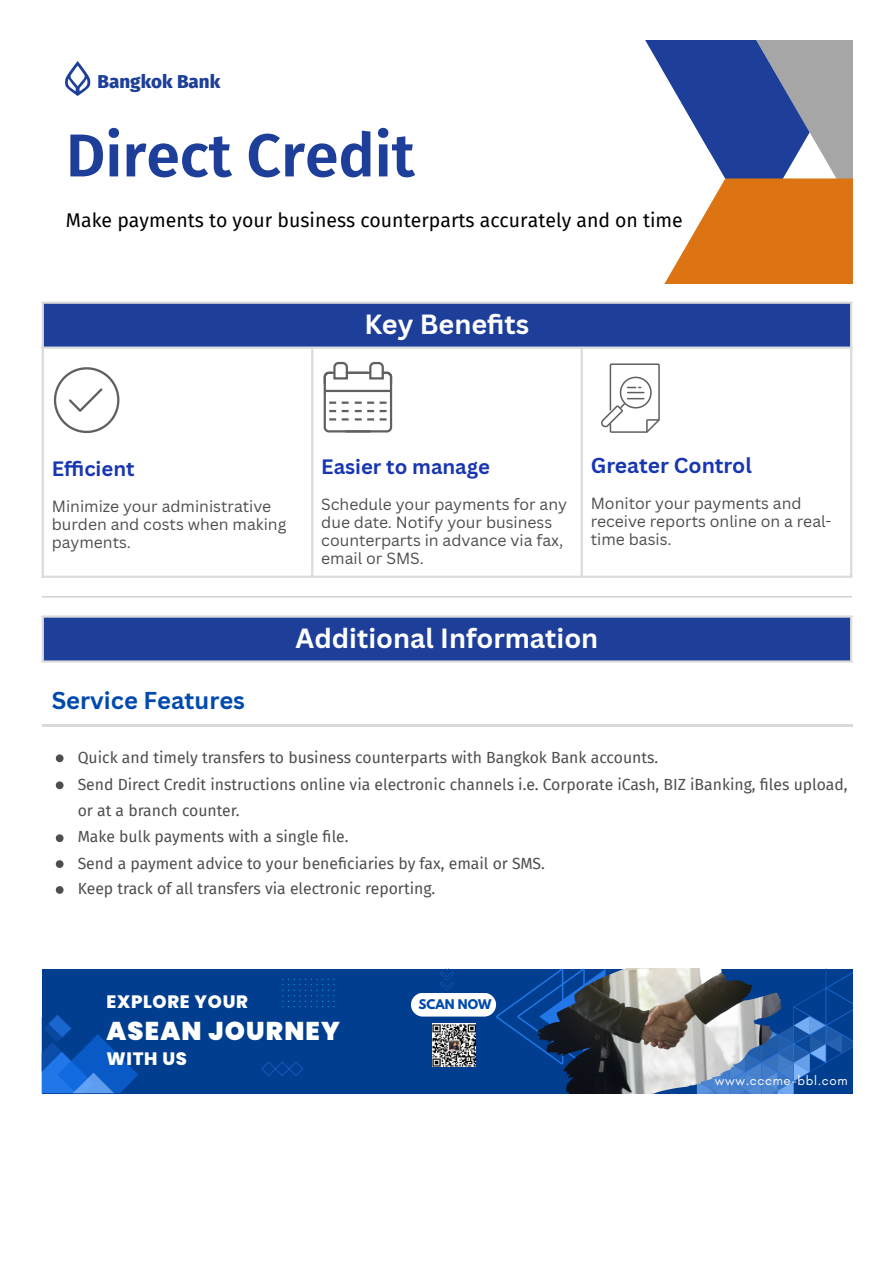
<style>
.page{position:relative;width:894px;height:1263px;background:#fff}
.page>*{position:absolute;margin:0;border:0;box-sizing:border-box;transform-origin:0 0}
.t1{font:600 60.45px "Fira Sans";color:#1e3f99}
.t2{font:700 27px "Canva Sans";color:#fff}
.t3{font:900 25.65px "Poppins";letter-spacing:.045em;color:#fff}
.t4{font:700 23.7px "Canva Sans";color:#004aad}
.t5{font:700 21px "Canva Sans";color:#1836b2}
.t6{font:700 20.25px "Canva Sans";color:#1836b2}
.t7{font:19.5px "Fira Sans";color:#000}
.t8{font:800 18.75px "Fira Sans";color:#1e3f99}
.t9{font:800 18px "Poppins";letter-spacing:.04em;color:#fff}
.t10{font:15.75px/26px "Fira Sans";color:#4e4e4e}
.t11{font:15.75px/18px "Canva Sans";color:#4e4e4e}
.t12{font:13.35px "Glacial Indifference";letter-spacing:.05em;color:#fff}
.t13{font:700 11.85px "League Spartan";color:#004aad}
</style>
<div class="page">
<svg style="left:645px;top:40px;width:207px;height:138px"></svg>
<svg style="left:664px;top:178px;width:188px;height:106px;fill:#dd7413"></svg>
<img style="left:66px;top:62px;width:25px;height:34px">
<div style="left:42px;top:302px;width:809px;height:46px;background:#1e3f99"></div>
<svg style="left:53px;top:367px;width:67px;height:67px"></svg>
<svg style="left:323px;top:361px;width:70px;height:72px"></svg>
<svg style="left:601px;top:363px;width:59px;height:70px"></svg>
<hr style="left:42px;top:304px;width:2px;height:272px;background:#dbdbdb">
<hr style="left:311px;top:349px;width:2px;height:227px;background:#dbdbdb">
<hr style="left:580px;top:349px;width:2px;height:227px;background:#dbdbdb">
<hr style="left:849px;top:304px;width:3px;height:272px;background:#dbdbdb">
<hr style="left:42px;top:302px;width:810px;height:2px;background:#dbdbdb">
<hr style="left:42px;top:347px;width:810px;height:2px;background:#dbdbdb">
<hr style="left:42px;top:576px;width:810px;height:2px;background:#dbdbdb">
<hr style="left:42px;top:596px;width:809px;height:1px;background:#bfc3c8">
<div style="left:42px;top:616px;width:809px;height:46px;background:#1e3f99"></div>
<hr style="left:42px;top:618px;width:2px;height:42px;background:#dbdbdb">
<hr style="left:849px;top:618px;width:3px;height:42px;background:#dbdbdb">
<hr style="left:42px;top:615px;width:810px;height:3px;background:#dbdbdb">
<hr style="left:42px;top:660px;width:810px;height:3px;background:#dbdbdb">
<hr style="left:42px;top:724px;width:810px;height:3px;background:#d9d9d9">
<svg style="left:56px;top:754px;width:7px;height:8px"></svg>
<svg style="left:56px;top:781px;width:7px;height:8px"></svg>
<svg style="left:56px;top:834px;width:7px;height:8px"></svg>
<svg style="left:56px;top:860px;width:7px;height:8px"></svg>
<svg style="left:56px;top:886px;width:7px;height:8px"></svg>
<div style="left:42px;top:969px;width:810px;height:125px;background:#013e8f"></div>
<svg style="left:42px;top:1015px;width:96px;height:78px"></svg>
<svg style="left:781px;top:969px;width:71px;height:125px"></svg>
<svg style="left:496px;top:986px;width:41px;height:61px"></svg>
<img style="left:537px;top:969px;width:244px;height:125px">
<svg style="left:282px;top:979px;width:52px;height:28px"></svg>
<svg style="left:440px;top:969px;width:14px;height:24px"></svg>
<svg style="left:261px;top:1062px;width:42px;height:14px"></svg>
<div style="left:411px;top:993px;width:85px;height:23px;background:#fff;border-radius:12px"></div>
<img style="left:432px;top:1024px;width:43px;height:43px">
<p class="t8" style="left:97px;top:70px;width:124px">Bangkok Bank</p>
<p class="t1" style="left:66px;top:120px;width:350px">Direct Credit</p>
<p class="t7" style="left:66px;top:208px;width:618px">Make payments to your business counterparts accurately and on time</p>
<p class="t2" style="left:364px;top:305px;width:166px">Key Benefits</p>
<h1 class="t6" style="left:52px;top:454px;width:84px">Efficient</h1>
<p class="t11" style="left:52px;top:497px;width:236px">Minimize your administrative burden and costs when making payments.</p>
<h1 class="t6" style="left:321px;top:452px;width:170px">Easier to manage</h1>
<p class="t11" style="left:321px;top:495px;width:247px">Schedule your payments for any due date. Notify your business counterparts in advance via fax, email or SMS.</p>
<h1 class="t5" style="left:590px;top:450px;width:162px">Greater Control</h1>
<p class="t11" style="left:590px;top:493px;width:242px">Monitor your payments and receive reports online on a real&shy;time basis.</p>
<p class="t4" style="left:52px;top:683px;width:195px">Service Features</p>
<p class="t2" style="left:295px;top:619px;width:304px">Additional Information</p>
<p class="t10" style="left:78px;top:744px;width:582px">Quick and timely transfers to business counterparts with Bangkok Bank accounts.</p>
<p class="t10" style="left:78px;top:771px;width:771px">Send Direct Credit instructions online via electronic channels i.e. Corporate iCash, BIZ iBanking, fi les upload, or at a branch counter.</p>
<p class="t10" style="left:78px;top:823px;width:272px">Make bulk payments with a single fi le.</p>
<p class="t10" style="left:78px;top:850px;width:468px">Send a payment advice to your beneficiaries by fax, email or SMS.</p>
<p class="t10" style="left:78px;top:876px;width:359px">Keep track of all transfers via electronic reporting.</p>
<p class="t9" style="left:106px;top:989px;width:143px">EXPLORE YOUR</p>
<p class="t3" style="left:106px;top:1013px;width:235px">ASEAN JOURNEY</p>
<p class="t9" style="left:106px;top:1046px;width:82px">WITH US</p>
<p class="t13" style="left:418px;top:998px;width:74px">SCAN NOW</p>
<p class="t12" style="left:714px;top:1073px;width:134px">www.cccme-bbl.com</p>
</div>
